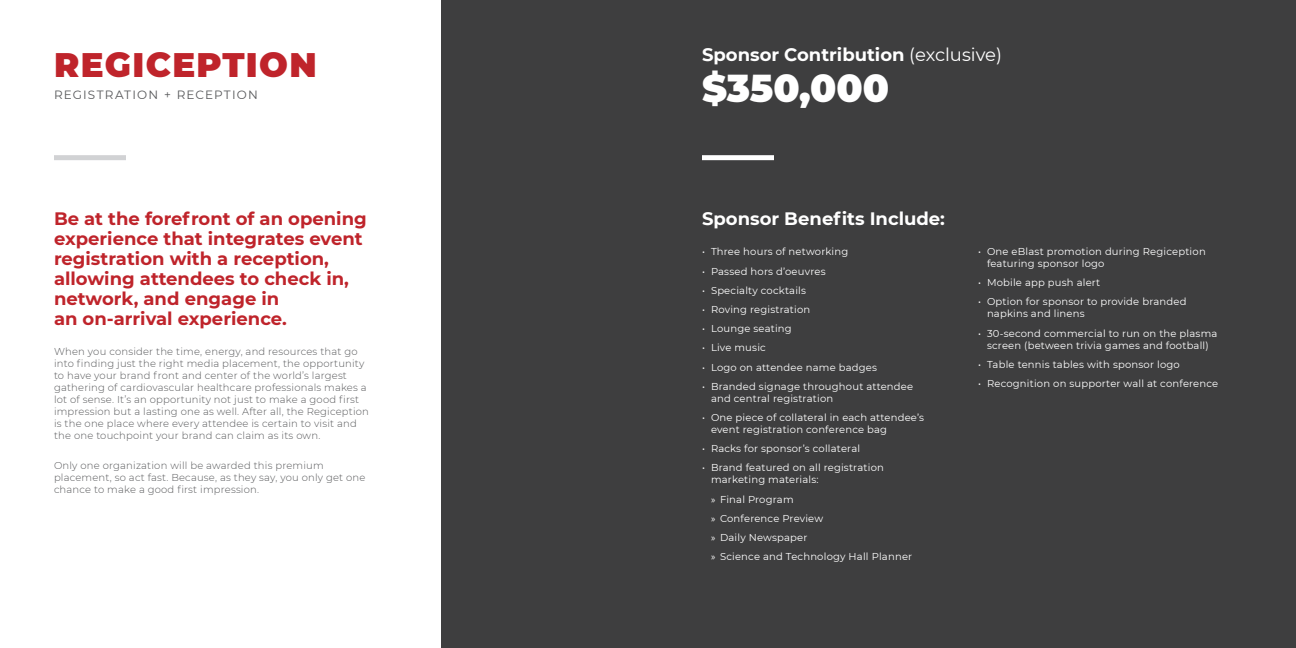
<style>
.page{position:relative;width:1296px;height:648px;background:#fff}
.page>*{position:absolute;margin:0;border:0;box-sizing:border-box;transform-origin:0 0}
.t1{font:900 38px "Montserrat";color:#fff}
.t2{font:900 34px "Montserrat";letter-spacing:.04em;color:#bf242b}
.t3{font:700 18px/20px "Montserrat";color:#bf242b}
.t4{font:700 18px "Montserrat";color:#fff}
.t5{font:12px "Montserrat";letter-spacing:.1em;color:#57585a}
.t6{font:10px/12px "Montserrat";letter-spacing:.02em;color:#fff}
.Body{font:300 10px/12px "Montserrat";letter-spacing:.02em;color:#57585a}
.s1{font-weight:400}
.s2{font-family:"Myriad Pro"}
</style>
<div class="page">
<div style="left:441px;top:0;width:855px;height:648px;background:#3e3e3f"></div>
<div style="left:54px;top:155px;width:72px;height:5px;background:#d1d2d4"></div>
<div style="left:702px;top:155px;width:72px;height:5px;background:#fff"></div>
<p class="t2" style="left:54px;top:39px;width:264px">REGICEPTION</p>
<p class="t5" style="left:54px;top:86px;width:205px">REGISTRATION + RECEPTION</p>
<p class="t3" style="left:54px;top:208px;width:314px">Be at the forefront of an opening experience that integrates event registration with a reception, allowing attendees to check in, network, and engage in<br>an on-arrival experience.</p>
<p class="Body" style="left:54px;top:345px;width:317px">When you consider the time, energy, and resources that go into finding just the right media placement, the opportunity to have your brand front and center of the world’s largest gathering of cardiovascular healthcare professionals makes a lot of sense. It’s an opportunity not just to make a good first impression but a lasting one as well. After all, the Regiception is the one place where every attendee is certain to visit and the one touchpoint your brand can claim as its own.</p>
<p class="Body" style="left:54px;top:459px;width:313px">Only one organization will be awarded this premium placement, so act fast. Because, as they say, you only get one chance to make a good first impression.</p>
<p class="t4" style="left:702px;top:42px;width:301px">Sponsor Contribution <span class="s1">(exclusive)</span></p>
<p class="t1" style="left:702px;top:60px;width:189px">$350,000</p>
<p class="t4" style="left:702px;top:206px;width:244px">Sponsor Benefits Include:</p>
<p class="t6" style="left:702px;top:245px;width:148px">• Three hours of networking</p>
<p class="t6" style="left:702px;top:265px;width:125px">• Passed hors d’oeuvres</p>
<p class="t6" style="left:702px;top:284px;width:106px">• Specialty cocktails</p>
<p class="t6" style="left:702px;top:303px;width:110px">• Roving registration</p>
<p class="t6" style="left:702px;top:322px;width:91px">• Lounge seating</p>
<p class="t6" style="left:702px;top:341px;width:65px">• Live music</p>
<p class="t6" style="left:702px;top:361px;width:177px">• Logo on attendee name badges</p>
<p class="t6" style="left:711px;top:380px;width:204px;text-indent:-9px">• Branded signage throughout attendee and central registration</p>
<p class="t6" style="left:711px;top:411px;width:215px;text-indent:-9px">• One piece of collateral in each attendee’s event registration conference bag</p>
<p class="t6" style="left:702px;top:442px;width:160px">• Racks for sponsor’s collateral</p>
<p class="t6" style="left:711px;top:461px;width:174px;text-indent:-9px">• Brand featured on all registration marketing materials:</p>
<p class="t6" style="left:711px;top:493px;width:84px"><span class="s2">»</span> Final Program</p>
<p class="t6" style="left:711px;top:512px;width:114px"><span class="s2">»</span> Conference Preview</p>
<p class="t6" style="left:711px;top:531px;width:98px"><span class="s2">»</span> Daily Newspaper</p>
<p class="t6" style="left:711px;top:550px;width:203px"><span class="s2">»</span> Science and Technology Hall Planner</p>
<p class="t6" style="left:987px;top:245px;width:220px;text-indent:-9px">• One eBlast promotion during Regiception featuring sponsor logo</p>
<p class="t6" style="left:978px;top:276px;width:124px">• Mobile app push alert</p>
<p class="t6" style="left:987px;top:295px;width:201px;text-indent:-9px">• Option for sponsor to provide branded napkins and linens</p>
<p class="t6" style="left:978px;top:327px;width:241px;text-align:center">• 30-second commercial to run on the plasma screen (between trivia games and football)</p>
<p class="t6" style="left:978px;top:358px;width:203px">• Table tennis tables with sponsor logo</p>
<p class="t6" style="left:978px;top:377px;width:242px">• Recognition on supporter wall at conference</p>
</div>
